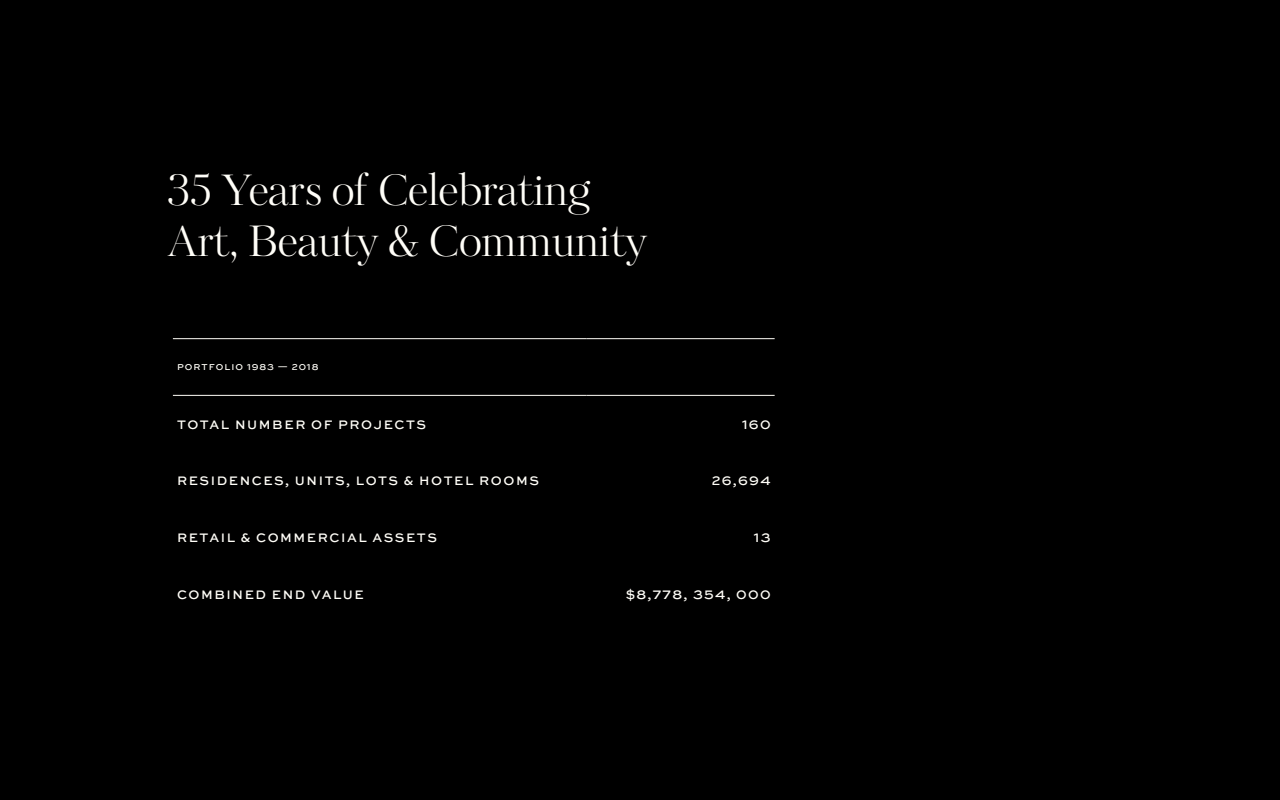
<style>
.page{position:relative;width:1280px;height:800px;background:#000}
.page>*{position:absolute;margin:0;border:0;box-sizing:border-box;transform-origin:0 0}
.t1{font:42px/50.4px "Kudryashev Headline";color:#fffef8}
.t2{font:500 13px "Sweet Sans Pro";letter-spacing:.12em;color:#fffef8}
.t3{font:500 13px "Sweet Sans Pro";letter-spacing:.1em;color:#fffef8}
.t4{font:500 9px "Sweet Sans Pro";letter-spacing:.115em;color:#fffef8}
</style>
<div class="page">
<hr style="left:173px;top:338px;width:414px;height:1px;background:#fffef8">
<hr style="left:587px;top:338px;width:188px;height:1px;background:#fffef8">
<hr style="left:173px;top:395px;width:414px;height:1px;background:#fffef8">
<hr style="left:587px;top:395px;width:188px;height:1px;background:#fffef8">
<h1 class="t1" style="left:168px;top:167px;width:481px">35 Years of Celebrating<br>Art, Beauty &amp; Community</h1>
<p class="t4" style="left:177px;top:361px;width:143px">PORTFOLIO 1983 — 2018</p>
<p class="t2" style="left:177px;top:415px;width:251px">TOTAL NUMBER OF PROJECTS</p>
<p class="t2" style="left:742px;top:415px;width:30px">160</p>
<p class="t2" style="left:177px;top:472px;width:363px">RESIDENCES, UNITS, LOTS &amp; HOTEL ROOMS</p>
<p class="t2" style="left:712px;top:472px;width:60px">26,694</p>
<p class="t2" style="left:177px;top:528px;width:261px">RETAIL &amp; COMMERCIAL ASSETS</p>
<p class="t2" style="left:754px;top:528px;width:18px">13</p>
<p class="t2" style="left:177px;top:585px;width:188px">COMBINED END VALUE</p>
<p class="t3" style="left:626px;top:585px;width:146px">$8,778, 354, 000</p>
</div>
